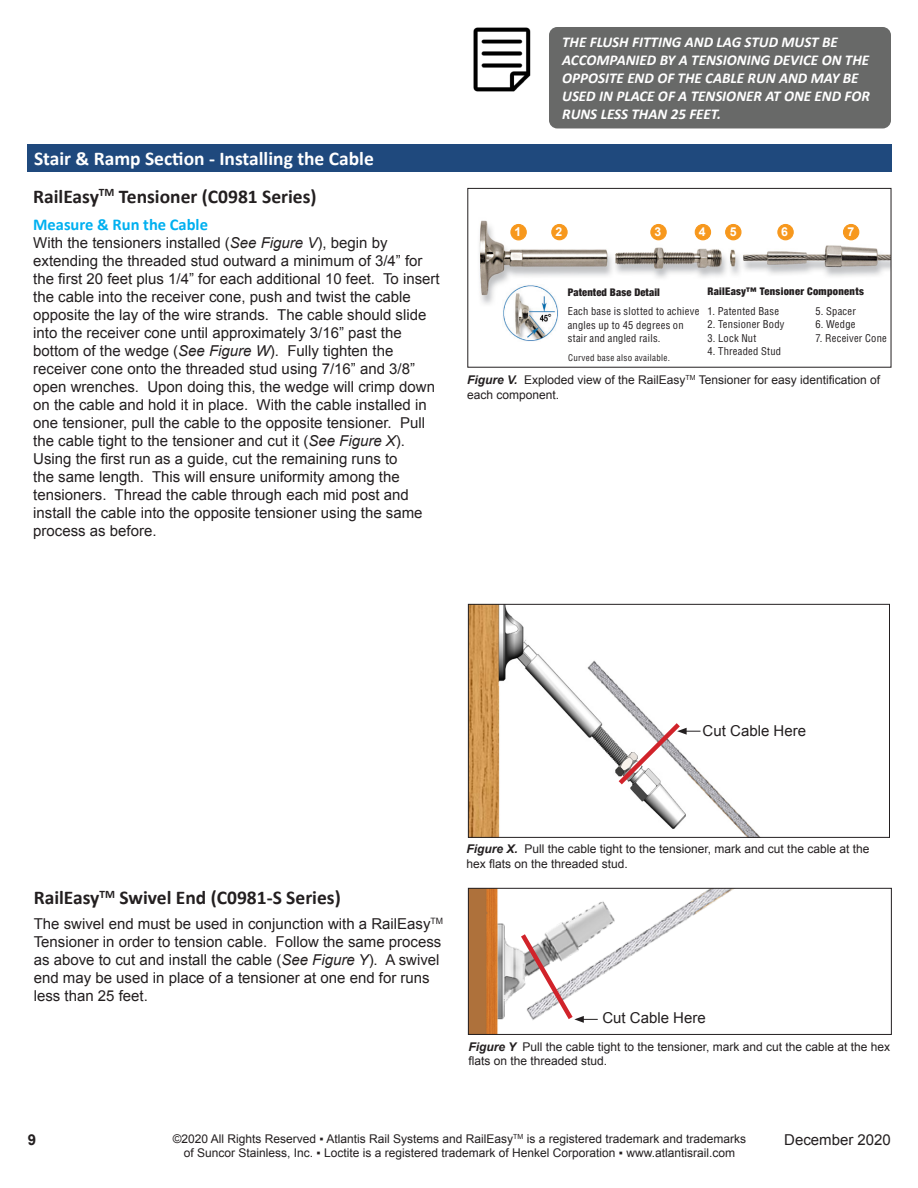
<style>
.page{position:relative;width:918px;height:1188px;background:#fff}
.page>*{position:absolute;margin:0;border:0;box-sizing:border-box;transform-origin:0 0}
.t1{font:700 19.5px "Calibri";color:#231f20}
.t2{font:700 19.5px "Calibri";color:#fff}
.t3{font:700 16.5px "Calibri";color:#00b0f0}
.t4{font:15px/18px "Arial";color:#231f20}
.t5{font:italic 700 15px/18px "Calibri";color:#fff}
.t6{font:700 15px "Arial";color:#231f20}
.t7{font:700 12.3px "Arial";color:#fff}
.t8{font:12px/14.4px "Arial";color:#231f20}
.t9{font:condensed 10.5px/13.5px "Helvetica";letter-spacing:.025em;color:#231f20}
.t10{font:900 condensed 10.5px "Helvetica Neue";letter-spacing:.025em;color:#231f20}
.t11{font:condensed 9px "Helvetica";letter-spacing:.035em;color:#231f20}
.s1{font-style:italic}
.s2{font-weight:700;font-style:italic}
</style>
<div class="page">
<div style="left:27px;top:144px;width:865px;height:28px;background:#1f497d"></div>
<img style="left:470px;top:606px;width:289px;height:230px">
<div style="left:468px;top:604px;width:422px;height:234px;border:1px solid #231f20"></div>
<svg style="left:614px;top:718px;width:87px;height:71px"></svg>
<img style="left:470px;top:890px;width:262px;height:143px">
<div style="left:468px;top:888px;width:424px;height:147px;border:1px solid #231f20"></div>
<svg style="left:517px;top:929px;width:81px;height:95px"></svg>
<div style="left:549px;top:27px;width:342px;height:101px;background:#686968;border-radius:8px"></div>
<img style="left:473px;top:27px;width:58px;height:65px">
<img style="left:479px;top:220px;width:410px;height:84px">
<div style="left:511px;top:224px;width:15px;height:16px;background:#f7981d;border-radius:50%"></div>
<div style="left:510px;top:224px;width:17px;height:16px;border:1px solid #f7981d;border-radius:50%"></div>
<div style="left:552px;top:224px;width:15px;height:16px;background:#f7981d;border-radius:50%"></div>
<div style="left:551px;top:224px;width:17px;height:16px;border:1px solid #f7981d;border-radius:50%"></div>
<div style="left:651px;top:224px;width:15px;height:16px;background:#f7981d;border-radius:50%"></div>
<div style="left:650px;top:224px;width:17px;height:16px;border:1px solid #f7981d;border-radius:50%"></div>
<div style="left:695px;top:224px;width:16px;height:16px;background:#f7981d;border-radius:50%"></div>
<div style="left:695px;top:224px;width:16px;height:16px;border:1px solid #f7981d;border-radius:50%"></div>
<div style="left:726px;top:224px;width:15px;height:16px;background:#f7981d;border-radius:50%"></div>
<div style="left:725px;top:224px;width:17px;height:16px;border:1px solid #f7981d;border-radius:50%"></div>
<div style="left:778px;top:224px;width:15px;height:16px;background:#f7981d;border-radius:50%"></div>
<div style="left:777px;top:224px;width:17px;height:16px;border:1px solid #f7981d;border-radius:50%"></div>
<div style="left:844px;top:224px;width:15px;height:16px;background:#f7981d;border-radius:50%"></div>
<div style="left:843px;top:224px;width:16px;height:16px;border:1px solid #f7981d;border-radius:50%"></div>
<img style="left:502px;top:285px;width:57px;height:56px">
<div style="left:467px;top:188px;width:424px;height:180px;border:1px solid #231f20"></div>
<h1 class="t2" style="left:34px;top:146px;width:341px">Stair &amp; Ramp Section - Installing the Cable</h1>
<h1 class="t1" style="left:33px;top:184px;width:285px">RailEasy<sup>TM</sup> Tensioner (C0981 Series)</h1>
<p class="t3" style="left:33px;top:214px;width:176px">Measure &amp; Run the Cable</p>
<p class="t4" style="left:33px;top:234px;width:408px">With the tensioners installed (<span class="s1">See Figure V</span>), begin by extending the threaded stud outward a minimum of 3/4” for the first 20 feet plus 1/4” for each additional 10 feet. To insert the cable into the receiver cone, push and twist the cable opposite the lay of the wire strands. The cable should slide into the receiver cone until approximately 3/16” past the bottom of the wedge (<span class="s1">See Figure W</span>). Fully tighten the receiver cone onto the threaded stud using 7/16” and 3/8” open wrenches. Upon doing this, the wedge will crimp down on the cable and hold it in place. With the cable installed in one tensioner, pull the cable to the opposite tensioner. Pull the cable tight to the tensioner and cut it (<span class="s1">See Figure X</span>).<br>Using the first run as a guide, cut the remaining runs to<br>the same length. This will ensure uniformity among the tensioners. Thread the cable through each mid post and install the cable into the opposite tensioner using the same process as before.</p>
<p class="t5" style="left:562px;top:33px;width:309px">THE FLUSH FITTING AND LAG STUD MUST BE ACCOMPANIED BY A TENSIONING DEVICE ON THE OPPOSITE END OF THE CABLE RUN AND MAY BE USED IN PLACE OF A TENSIONER AT ONE END FOR RUNS LESS THAN 25 FEET.</p>
<p class="t7" style="left:515px;top:223px;width:8px">1</p>
<p class="t7" style="left:555px;top:223px;width:8px">2</p>
<p class="t7" style="left:655px;top:223px;width:8px">3</p>
<p class="t7" style="left:699px;top:223px;width:8px">4</p>
<p class="t7" style="left:730px;top:223px;width:8px">5</p>
<p class="t7" style="left:781px;top:223px;width:8px">6</p>
<p class="t7" style="left:848px;top:223px;width:8px">7</p>
<p class="t10" style="left:568px;top:286px;width:94px">Patented Base Detail</p>
<p class="t9" style="left:568px;top:305px;width:133px">Each base is slotted to achieve angles up to 45 degrees on stair and angled rails.</p>
<p class="t11" style="left:568px;top:352px;width:103px">Curved base also available.</p>
<p class="t10" style="left:707px;top:285px;width:158px">RailEasy™ Tensioner Components</p>
<p class="t9" style="left:707px;top:304px;width:73px">1. Patented Base</p>
<p class="t9" style="left:815px;top:304px;width:42px">5. Spacer</p>
<p class="t9" style="left:707px;top:318px;width:79px">2. Tensioner Body</p>
<p class="t9" style="left:815px;top:318px;width:42px">6. Wedge</p>
<p class="t9" style="left:707px;top:331px;width:50px">3. Lock Nut</p>
<p class="t9" style="left:815px;top:331px;width:73px">7. Receiver Cone</p>
<p class="t9" style="left:707px;top:345px;width:75px">4. Threaded Stud</p>
<p class="t8" style="left:467px;top:373px;width:414px"><span class="s2">Figure V.</span> Exploded view of the RailEasy<sup>TM</sup> Tensioner for easy identification of each component.</p>
<p class="t4" style="left:703px;top:722px;width:105px">Cut Cable Here</p>
<h1 class="t1" style="left:34px;top:885px;width:309px">RailEasy<sup>TM</sup> Swivel End (C0981-S Series)</h1>
<p class="t4" style="left:34px;top:915px;width:411px">The swivel end must be used in conjunction with a RailEasy<sup>TM </sup>Tensioner in order to tension cable. Follow the same process as above to cut and install the cable (<span class="s1">See Figure Y</span>). A swivel end may be used in place of a tensioner at one end for runs less than 25 feet.</p>
<p class="t8" style="left:466px;top:842px;width:404px"><span class="s2">Figure X.</span> Pull the cable tight to the tensioner, mark and cut the cable at the hex flats on the threaded stud.</p>
<p class="t4" style="left:602px;top:1009px;width:105px">Cut Cable Here</p>
<p class="t8" style="left:468px;top:1039px;width:423px"><span class="s2">Figure Y</span> Pull the cable tight to the tensioner, mark and cut the cable at the hex flats on the threaded stud.</p>
<p class="t8" style="left:173px;top:1132px;width:575px;text-align:center">©2020 All Rights Reserved ▪ Atlantis Rail Systems and RailEasy<sup>TM</sup> is a registered trademark and trademarks of Suncor Stainless, Inc. ▪ Loctite is a registered trademark of Henkel Corporation ▪ www.atlantisrail.com</p>
<p class="t6" style="left:28px;top:1130px;width:10px">9</p>
<p class="t4" style="left:784px;top:1131px;width:108px">December 2020</p>
</div>
